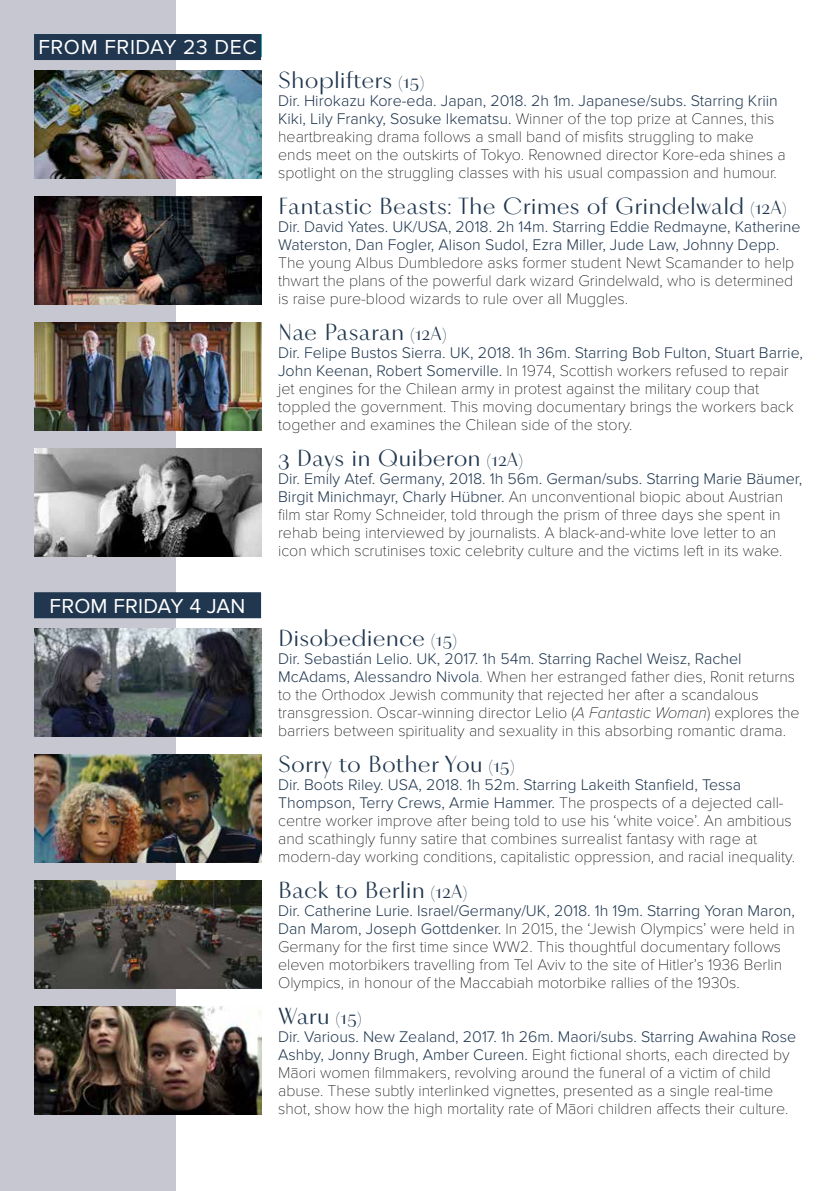
<style>
.page{position:relative;width:840px;height:1191px;background:#fff}
.page>*{position:absolute;margin:0;border:0;box-sizing:border-box;transform-origin:0 0}
.t1{font:24px "Vinter";color:#20374f}
.t2{font:21px "Proxima Nova";letter-spacing:.03em;color:#fff}
.t3{font:21px "Proxima Nova";letter-spacing:.01em;color:#fff}
.t4{font:100 16px/18px "Proxima Nova T";color:#000}
.t5{font:300 16px/18px "Proxima Nova";color:#20374f}
.s1{font-size:20px}
.s2{font-family:"Proxima Nova";font-weight:300;color:#20374f}
.s3{font-family:"Proxima Nova";font-style:italic}
.s4{font-family:"Proxima Nova T";font-weight:100;color:#000}
</style>
<div class="page">
<div style="left:0;top:0;width:176px;height:1191px;background:#c7c7d1"></div>
<img style="left:34px;top:322px;width:227px;height:108px">
<div style="left:34px;top:34px;width:227px;height:26px;background:#20374f"></div>
<img style="left:34px;top:70px;width:227px;height:108px">
<img style="left:34px;top:754px;width:227px;height:108px">
<img style="left:34px;top:628px;width:227px;height:108px">
<div style="left:34px;top:592px;width:227px;height:26px;background:#20374f"></div>
<img style="left:34px;top:196px;width:227px;height:108px">
<img style="left:34px;top:448px;width:227px;height:108px">
<img style="left:34px;top:880px;width:227px;height:108px">
<img style="left:34px;top:1006px;width:227px;height:108px">
<h2 class="t2" style="left:38px;top:35px;width:220px">FROM FRIDAY 23 DEC</h2>
<h2 class="t3" style="left:50px;top:593px;width:197px">FROM FRIDAY 4 JAN</h2>
<h1 class="t1" style="left:278px;top:65px;width:147px">Shoplifters <span class="s1">(15)</span></h1>
<p class="t5" style="left:278px;top:92px;width:501px">Dir. Hirokazu Kore-eda. Japan, 2018. 2h 1m. Japanese/subs. Starring Kriin</p>
<p class="t4" style="left:278px;top:110px;width:509px"><span class="s2">Kiki, Lily Franky, Sosuke Ikematsu.</span> Winner of the top prize at Cannes, this heartbreaking drama follows a small band of misfits struggling to make ends meet on the outskirts of Tokyo. Renowned director Kore-eda shines a spotlight on the struggling classes with his usual compassion and humour.</p>
<h1 class="t1" style="left:278px;top:191px;width:509px">Fantastic Beasts: The Crimes of Grindelwald <span class="s1">(12A)</span></h1>
<p class="t5" style="left:278px;top:218px;width:524px">Dir. David Yates. UK/USA, 2018. 2h 14m. Starring Eddie Redmayne, Katherine<br>Waterston, Dan Fogler, Alison Sudol, Ezra Miller, Jude Law, Johnny Depp.</p>
<p class="t4" style="left:278px;top:254px;width:517px;text-align:justify">The young Albus Dumbledore asks former student Newt Scamander to help thwart the plans of the powerful dark wizard Grindelwald, who is determined is raise pure-blood wizards to rule over all Muggles.</p>
<h1 class="t1" style="left:278px;top:317px;width:170px">Nae Pasaran <span class="s1">(12A)</span></h1>
<p class="t5" style="left:278px;top:344px;width:526px">Dir. Felipe Bustos Sierra. UK, 2018. 1h 36m. Starring Bob Fulton, Stuart Barrie,</p>
<p class="t4" style="left:278px;top:362px;width:517px"><span class="s2">John Keenan, Robert Somerville.</span> In 1974, Scottish workers refused to repair jet engines for the Chilean army in protest against the military coup that toppled the government. This moving documentary brings the workers back together and examines the Chilean side of the story.</p>
<h1 class="t1" style="left:278px;top:443px;width:246px">3 Days in Quiberon <span class="s1">(12A)</span></h1>
<p class="t5" style="left:278px;top:470px;width:525px">Dir. Emily Atef. Germany, 2018. 1h 56m. German/subs. Starring Marie Bäumer,</p>
<p class="t4" style="left:278px;top:488px;width:506px"><span class="s2">Birgit Minichmayr, Charly Hübner.</span> An unconventional biopic about Austrian film star Romy Schneider, told through the prism of three days she spent in rehab being interviewed by journalists. A black-and-white love letter to an icon which scrutinises toxic celebrity culture and the victims left in its wake.</p>
<h1 class="t1" style="left:278px;top:623px;width:180px">Disobedience <span class="s1">(15)</span></h1>
<p class="t5" style="left:278px;top:650px;width:464px">Dir. Sebastián Lelio. UK, 2017. 1h 54m. Starring Rachel Weisz, Rachel</p>
<p class="t4" style="left:278px;top:668px;width:523px"><span class="s2">McAdams, Alessandro Nivola</span>. When her estranged father dies, Ronit returns to the Orthodox Jewish community that rejected her after a scandalous transgression. Oscar-winning director Lelio (<span class="s3">A Fantastic Woman</span>) explores the barriers between spirituality and sexuality in this absorbing romantic drama.</p>
<h1 class="t1" style="left:278px;top:749px;width:238px">Sorry to Bother You <span class="s1">(15)</span></h1>
<p class="t5" style="left:278px;top:776px;width:507px">Dir. Boots Riley. USA, 2018. 1h 52m. Starring Lakeith Stanfield, Tessa<br>Thompson, Terry Crews, Armie Hammer. <span class="s4">The prospects of a dejected call-</span></p>
<p class="t4" style="left:278px;top:812px;width:518px">centre worker improve after being told to use his ‘white voice’. An ambitious and scathingly funny satire that combines surrealist fantasy with rage at modern-day working conditions, capitalistic oppression, and racial inequality.</p>
<h1 class="t1" style="left:278px;top:875px;width:190px">Back to Berlin <span class="s1">(12A)</span></h1>
<p class="t5" style="left:278px;top:902px;width:518px">Dir. Catherine Lurie. Israel/Germany/UK, 2018. 1h 19m. Starring Yoran Maron,</p>
<p class="t4" style="left:278px;top:920px;width:518px"><span class="s2">Dan Marom, Joseph Gottdenker.</span> In 2015, the ‘Jewish Olympics’ were held in Germany for the first time since WW2. This thoughtful documentary follows eleven motorbikers travelling from Tel Aviv to the site of Hitler’s 1936 Berlin Olympics, in honour of the Maccabiah motorbike rallies of the 1930s.</p>
<h1 class="t1" style="left:278px;top:1001px;width:85px">Waru <span class="s1">(15)</span></h1>
<p class="t5" style="left:278px;top:1028px;width:519px">Dir. Various. New Zealand, 2017. 1h 26m. Maori/subs. Starring Awahina Rose</p>
<p class="t4" style="left:278px;top:1046px;width:513px"><span class="s2">Ashby, Jonny Brugh, Amber Cureen.</span> Eight fictional shorts, each directed by Māori women filmmakers, revolving around the funeral of a victim of child abuse. These subtly interlinked vignettes, presented as a single real-time shot, show how the high mortality rate of Māori children affects their culture.</p>
</div>
